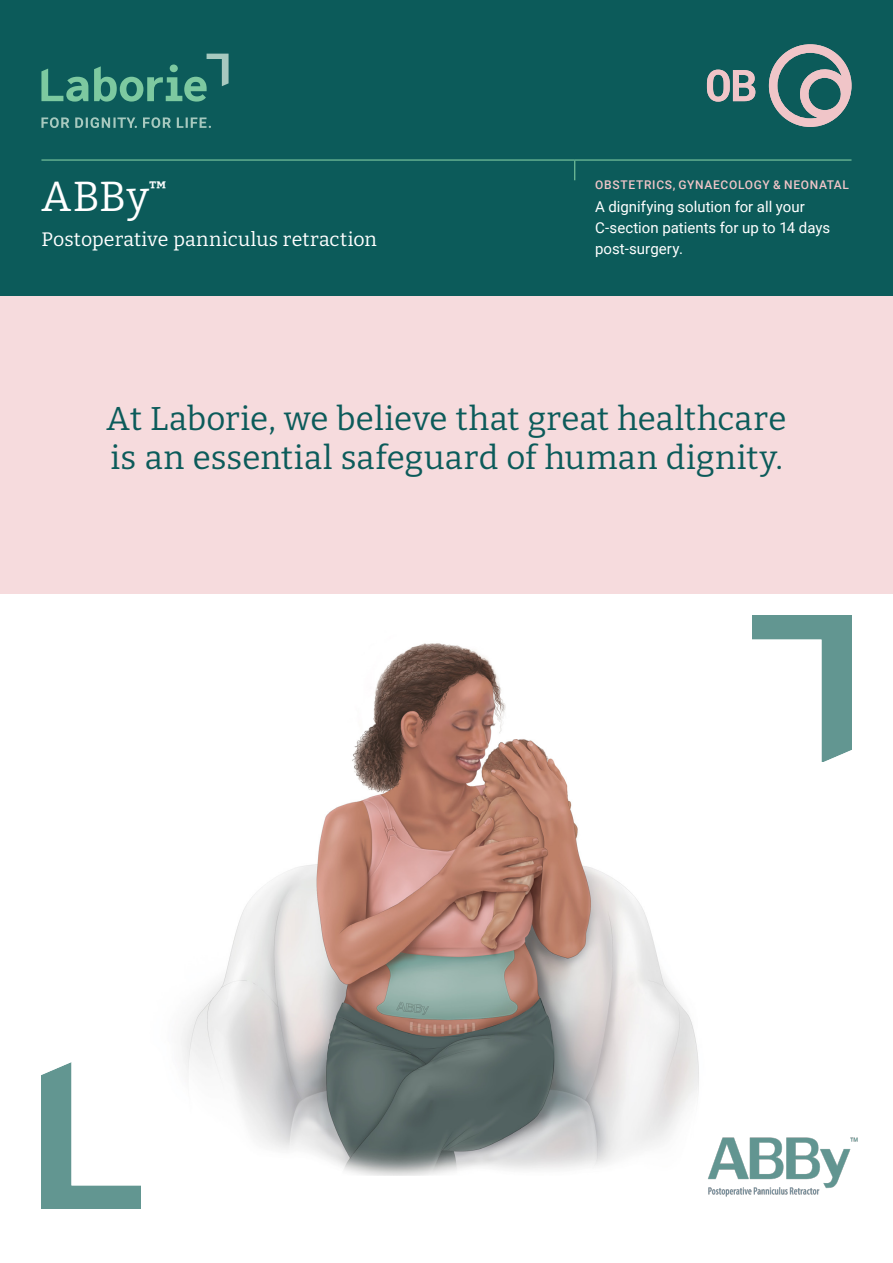
<style>
.page{position:relative;width:893px;height:1263px;background:#fff}
.page>*{position:absolute;margin:0;border:0;box-sizing:border-box;transform-origin:0 0}
.Title_-_Main{font:42px "Bitter";color:#fff}
.Page_Title{font:33px/39.6px "Bitter";letter-spacing:.005em;color:#0c5b5a}
.Title_-_Description{font:19.5px "Bitter";letter-spacing:.01em;color:#fff}
.Title_-_Main-2{font:600 18px "Bitter";color:#fff}
.Cover_Body{font:15px/21px "Roboto";color:#fff}
.Business_Segment{font:500 12px "Roboto";letter-spacing:.06em;color:#f0c5c8}
</style>
<div class="page">
<div style="left:0;top:0;width:893px;height:297px;background:#0c5b5a"></div>
<img style="left:181px;top:643px;width:518px;height:532px">
<img style="left:41px;top:1062px;width:99px;height:147px">
<img style="left:752px;top:615px;width:99px;height:147px">
<div style="left:0;top:297px;width:893px;height:297px;background:#f6dbdd"></div>
<img style="left:696px;top:1114px;width:162px;height:83px">
<hr style="left:41px;top:159px;width:534px;height:2px;background:#7dc9a0">
<hr style="left:575px;top:159px;width:276px;height:2px;background:#7dc9a0">
<svg style="left:574px;top:161px;width:1px;height:19px"></svg>
<svg style="left:41px;top:69px;width:47px;height:33px"></svg>
<svg style="left:94px;top:54px;width:135px;height:48px"></svg>
<svg style="left:41px;top:117px;width:28px;height:11px"></svg>
<svg style="left:75px;top:117px;width:62px;height:11px"></svg>
<svg style="left:143px;top:117px;width:28px;height:11px"></svg>
<svg style="left:177px;top:117px;width:34px;height:11px"></svg>
<svg style="left:707px;top:70px;width:48px;height:32px"></svg>
<svg style="left:769px;top:44px;width:82px;height:83px"></svg>
<p class="Title_-_Main" style="left:41px;top:169px;width:109px">ABBy</p>
<p class="Title_-_Main-2" style="left:149px;top:176px;width:20px">™</p>
<p class="Title_-_Description" style="left:41px;top:227px;width:337px">Postoperative panniculus retraction</p>
<p class="Business_Segment" style="left:595px;top:176px;width:255px">OBSTETRICS, GYNAECOLOGY &amp; NEONATAL</p>
<p class="Cover_Body" style="left:595px;top:196px;width:237px">A dignifying solution for all your<br>C-section patients for up to 14 days post-surgery.</p>
<p class="Page_Title" style="left:107px;top:398px;width:681px">At Laborie, we believe that great healthcare is an essential safeguard of human dignity.</p>
</div>
